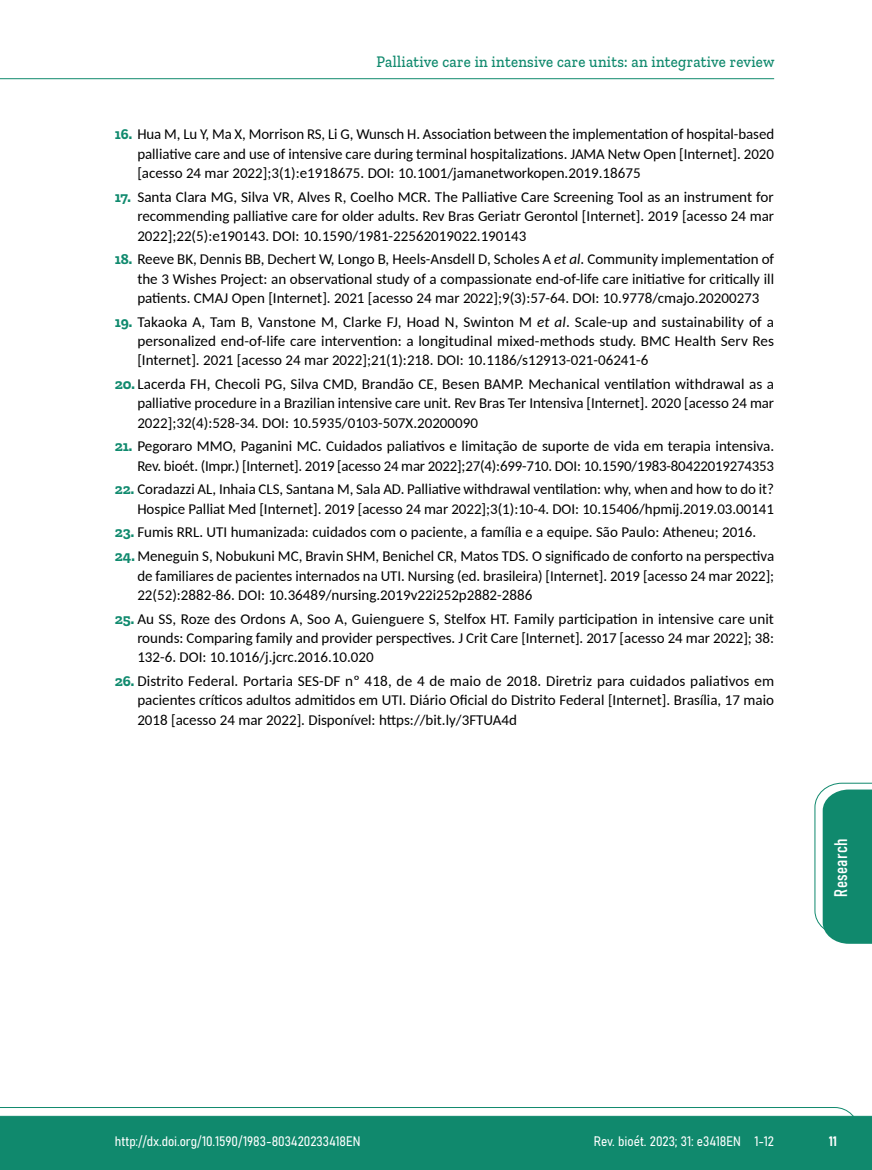
<style>
.page{position:relative;width:872px;height:1170px;background:#fff}
.page>*{position:absolute;margin:0;border:0;box-sizing:border-box;transform-origin:0 0}
.t1{font:18px "Bahnschrift";letter-spacing:.02em;color:#fff}
.t2{font:500 16.5px "Zilla Slab";letter-spacing:.02em;color:#10896d;scale:.9 1}
.t3{font:15px/19.4px "Carlito";color:#000;text-align:justify}
.t4{font:13.5px "Bahnschrift";color:#fff}
.s1{font-family:"Zilla Slab";font-weight:700;color:#108a6e}
.s2{font-style:italic}
</style>
<div class="page">
<svg style="left:0;top:1107px;width:859px;height:62px;background:#2e977f"></svg>
<hr style="left:0;top:78px;width:774px;height:1px;background:#10896d">
<svg style="left:814px;top:782px;width:58px;height:161px"></svg>
<p class="t2" style="left:376px;top:53px;width:444px">Palliative care in intensive care units: an integrative review</p>
<p class="t3" style="left:137px;top:124px;width:638px;text-indent:-22px"><span class="s1">16.</span> Hua M, Lu Y, Ma X, Morrison RS, Li G, Wunsch H. Association between the implementation of hospital-based palliative care and use of intensive care during terminal hospitalizations. JAMA Netw Open [Internet]. 2020 [acesso 24 mar 2022];3(1):e1918675. DOI: 10.1001/jamanetworkopen.2019.18675</p>
<p class="t3" style="left:137px;top:186px;width:638px;text-indent:-22px"><span class="s1">17.</span> Santa Clara MG, Silva VR, Alves R, Coelho MCR. The Palliative Care Screening Tool as an instrument for recommending palliative care for older adults. Rev Bras Geriatr Gerontol [Internet]. 2019 [acesso 24 mar 2022];22(5):e190143. DOI: 10.1590/1981-22562019022.190143</p>
<p class="t3" style="left:137px;top:249px;width:638px;text-indent:-22px"><span class="s1">18.</span> Reeve BK, Dennis BB, Dechert W, Longo B, Heels-Ansdell D, Scholes A <span class="s2">et al</span>. Community implementation of the 3 Wishes Project: an observational study of a compassionate end-of-life care initiative for critically ill patients. CMAJ Open [Internet]. 2021 [acesso 24 mar 2022];9(3):57-64. DOI: 10.9778/cmajo.20200273</p>
<p class="t3" style="left:137px;top:311px;width:638px;text-indent:-22px"><span class="s1">19.</span> Takaoka A, Tam B, Vanstone M, Clarke FJ, Hoad N, Swinton M <span class="s2">et al</span>. Scale-up and sustainability of a personalized end-of-life care intervention: a longitudinal mixed-methods study. BMC Health Serv Res [Internet]. 2021 [acesso 24 mar 2022];21(1):218. DOI: 10.1186/s12913-021-06241-6</p>
<p class="t3" style="left:137px;top:373px;width:638px;text-indent:-22px"><span class="s1">20.</span> Lacerda FH, Checoli PG, Silva CMD, Brandão CE, Besen BAMP. Mechanical ventilation withdrawal as a palliative procedure in a Brazilian intensive care unit. Rev Bras Ter Intensiva [Internet]. 2020 [acesso 24 mar 2022];32(4):528-34. DOI: 10.5935/0103-507X.20200090</p>
<p class="t3" style="left:115px;top:436px;width:661px;text-align:right"><span class="s1">21.</span> Pegoraro MMO, Paganini MC. Cuidados paliativos e limitação de suporte de vida em terapia intensiva.<br>Rev. bioét. (Impr.) [Internet]. 2019 [acesso 24 mar 2022];27(4):699-710. DOI: 10.1590/1983-80422019274353</p>
<p class="t3" style="left:115px;top:479px;width:661px;text-align:right"><span class="s1">22.</span> Coradazzi AL, Inhaia CLS, Santana M, Sala AD. Palliative withdrawal ventilation: why, when and how to do it?<br>Hospice Palliat Med [Internet]. 2019 [acesso 24 mar 2022];3(1):10-4. DOI: 10.15406/hpmij.2019.03.00141</p>
<p class="t3" style="left:115px;top:522px;width:643px"><span class="s1">23.</span> Fumis RRL. UTI humanizada: cuidados com o paciente, a família e a equipe. São Paulo: Atheneu; 2016.</p>
<p class="t3" style="left:137px;top:545px;width:638px;text-indent:-22px"><span class="s1">24.</span> Meneguin S, Nobukuni MC, Bravin SHM, Benichel CR, Matos TDS. O significado de conforto na perspectiva de familiares de pacientes internados na UTI. Nursing (ed. brasileira) [Internet]. 2019 [acesso 24 mar 2022]; 22(52):2882-86. DOI: 10.36489/nursing.2019v22i252p2882-2886</p>
<p class="t3" style="left:137px;top:608px;width:638px;text-indent:-22px"><span class="s1">25.</span> Au SS, Roze des Ordons A, Soo A, Guienguere S, Stelfox HT. Family participation in intensive care unit rounds: Comparing family and provider perspectives. J Crit Care [Internet]. 2017 [acesso 24 mar 2022]; 38:<br>132-6. DOI: 10.1016/j.jcrc.2016.10.020</p>
<p class="t3" style="left:137px;top:670px;width:638px;text-indent:-22px"><span class="s1">26.</span> Distrito Federal. Portaria SES-DF nº 418, de 4 de maio de 2018. Diretriz para cuidados paliativos em pacientes críticos adultos admitidos em UTI. Diário Oficial do Distrito Federal [Internet]. Brasília, 17 maio 2018 [acesso 24 mar 2022]. Disponível: https://bit.ly/3FTUA4d</p>
<p class="t1" style="left:827px;top:896px;width:59px;rotate:-90deg">Research</p>
<p class="t4" style="left:115px;top:1131px;width:247px">http://dx.doi.org/10.1590/1983-803420233418EN</p>
<p class="t4" style="left:594px;top:1131px;width:182px">Rev. bioét. 2023; 31: e3418EN 1-12</p>
<p class="t4" style="left:829px;top:1130px;width:9px">11</p>
</div>
